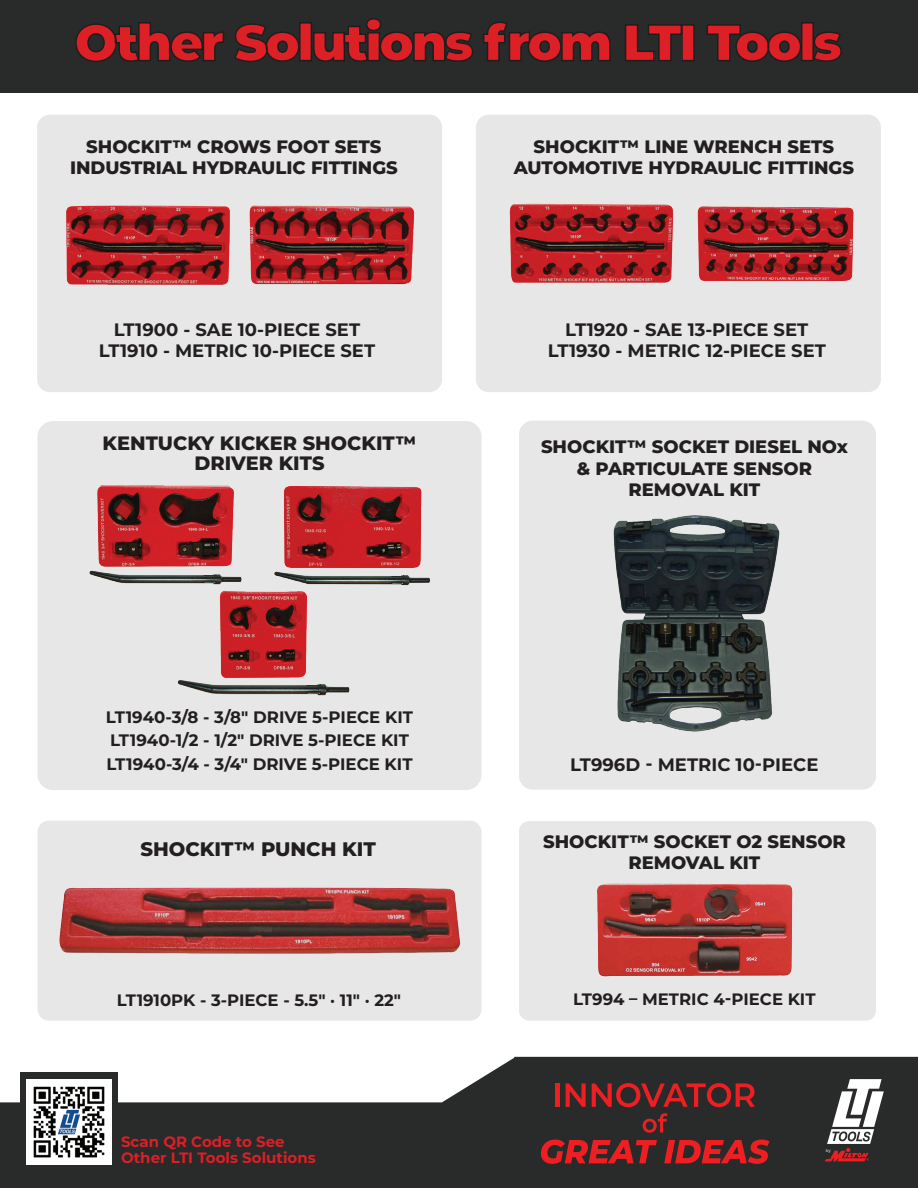
<style>
.page{position:relative;width:918px;height:1188px;background:#fff}
.page>*{position:absolute;margin:0;border:0;box-sizing:border-box;transform-origin:0 0}
.t1{font:900 51px "Montserrat";letter-spacing:-.05em;color:#dd1f26}
.t2{font:800 19.65px "Montserrat";color:#231f20}
.t3{font:800 19.35px/19.5px "Montserrat";color:#231f20;text-align:center}
.t4{font:800 18px/21.6px "Montserrat";color:#231f20;text-align:center}
.t5{font:700 18px/21.6px "Montserrat";color:#231f20;text-align:center}
.t6{font:700 16.65px/23.5px "Montserrat";color:#231f20}
.t7{font:700 16.5px "Montserrat";color:#231f20}
.t8{font:700 15px/16.5px "Montserrat";color:#dd1f26}
.t9{font:700 4.2px "Arial";color:#b3b3b3}
</style>
<div class="page">
<svg style="left:0;top:1057px;width:918px;height:131px;fill:#292a2a"></svg>
<div style="left:555px;top:1083px;width:5px;height:24px;background:#ee1f23"></div>
<svg style="left:566px;top:1083px;width:20px;height:24px"></svg>
<svg style="left:592px;top:1083px;width:163px;height:24px;background:#792527"></svg>
<svg style="left:643px;top:1113px;width:25px;height:20px"></svg>
<svg style="left:541px;top:1140px;width:116px;height:24px;background:#932326"></svg>
<svg style="left:664px;top:1140px;width:106px;height:24px;background:#972325"></svg>
<svg style="left:824px;top:1079px;width:60px;height:83px"></svg>
<img style="left:27px;top:1079px;width:85px;height:85px">
<div style="left:0;top:0;width:918px;height:93px;background:#292a2a"></div>
<svg style="left:75px;top:22px;width:149px;height:40px"></svg>
<svg style="left:235px;top:24px;width:64px;height:38px"></svg>
<div style="left:299px;top:22px;width:13px;height:39px;border:2px solid #211d1e"></div>
<svg style="left:313px;top:18px;width:160px;height:44px"></svg>
<svg style="left:483px;top:22px;width:127px;height:40px"></svg>
<svg style="left:625px;top:24px;width:56px;height:37px"></svg>
<div style="left:681px;top:24px;width:14px;height:37px;border:2px solid #211d1e"></div>
<svg style="left:707px;top:24px;width:94px;height:38px"></svg>
<div style="left:801px;top:22px;width:13px;height:39px;border:2px solid #211d1e"></div>
<svg style="left:812px;top:31px;width:30px;height:31px"></svg>
<div style="left:37px;top:115px;width:405px;height:277px;background:#e6e7e6;border-radius:13px"></div>
<div style="left:476px;top:115px;width:405px;height:277px;background:#e6e7e6;border-radius:13px"></div>
<img style="left:66px;top:205px;width:164px;height:80px">
<img style="left:249px;top:205px;width:166px;height:80px">
<div style="left:37px;top:821px;width:444px;height:200px;background:#e6e7e6;border-radius:11px"></div>
<img style="left:59px;top:887px;width:402px;height:67px">
<div style="left:38px;top:421px;width:444px;height:369px;background:#e6e7e6;border-radius:15px"></div>
<img style="left:177px;top:591px;width:173px;height:105px">
<img style="left:89px;top:486px;width:154px;height:106px">
<img style="left:274px;top:486px;width:157px;height:100px">
<img style="left:509px;top:203px;width:165px;height:80px">
<img style="left:697px;top:206px;width:157px;height:75px">
<div style="left:519px;top:421px;width:357px;height:369px;background:#e6e7e6;border-radius:14px"></div>
<img style="left:613px;top:515px;width:167px;height:217px">
<div style="left:519px;top:821px;width:357px;height:200px;background:#e6e7e6;border-radius:10px"></div>
<img style="left:597px;top:883px;width:196px;height:94px">
<h1 class="t1" style="left:74px;top:4px;width:769px">Other Solutions from LTI Tools</h1>
<p class="t4" style="left:70px;top:135px;width:329px">SHOCKIT™ CROWS FOOT SETS<br>INDUSTRIAL HYDRAULIC FITTINGS</p>
<p class="t4" style="left:514px;top:135px;width:342px">SHOCKIT™ LINE WRENCH SETS<br>AUTOMOTIVE HYDRAULIC FITTINGS</p>
<p class="t5" style="left:99px;top:317px;width:278px">LT1900 - SAE 10-PIECE SET<br>LT1910 - METRIC 10-PIECE SET</p>
<p class="t3" style="left:103px;top:432px;width:315px">KENTUCKY KICKER SHOCKIT™<br>DRIVER KITS</p>
<p class="t6" style="left:106px;top:704px;width:309px">LT1940-3/8 - 3/8" DRIVE 5-PIECE KIT<br>LT1940-1/2 - 1/2" DRIVE 5-PIECE KIT<br>LT1940-3/4 - 3/4" DRIVE 5-PIECE KIT</p>
<p class="t2" style="left:140px;top:835px;width:237px">SHOCKIT™ PUNCH KIT</p>
<p class="t7" style="left:117px;top:988px;width:286px">LT1910PK - 3-PIECE - 5.5" · 11" · 22"</p>
<p class="t8" style="left:121px;top:1132px;width:196px">Scan QR Code to See<br>Other LTI Tools Solutions</p>
<p class="t5" style="left:548px;top:317px;width:280px">LT1920 - SAE 13-PIECE SET<br>LT1930 - METRIC 12-PIECE SET</p>
<p class="t4" style="left:541px;top:435px;width:308px">SHOCKIT™ SOCKET DIESEL NOx &amp; PARTICULATE SENSOR<br>REMOVAL KIT</p>
<p class="t5" style="left:570px;top:753px;width:250px">LT996D - METRIC 10-PIECE</p>
<p class="t4" style="left:543px;top:829px;width:304px">SHOCKIT™ SOCKET O2 SENSOR<br>REMOVAL KIT</p>
<p class="t7" style="left:573px;top:988px;width:244px">LT994 – METRIC 4-PIECE KIT</p>
<p class="t9" style="left:826px;top:1148px;width:6px">by</p>
</div>
